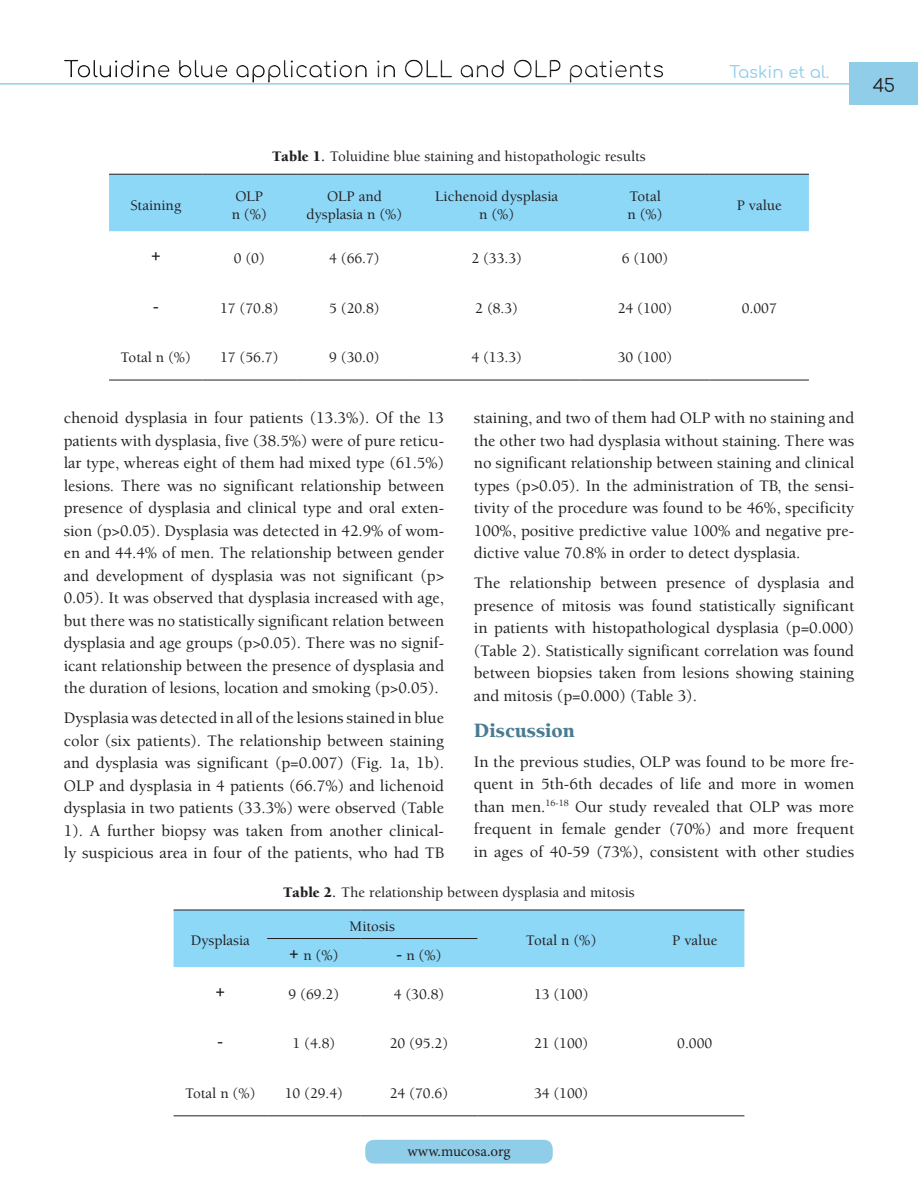
<style>
.page{position:relative;width:918px;height:1188px;background:#fff}
.page>*{position:absolute;margin:0;border:0;box-sizing:border-box;transform-origin:0 0}
.t1{font:21px "Berkeley Black Tr";color:#497c92}
.t2{font:18px "Comfortaa";color:#231f20}
.t3{font:16.5px/22.5px "Berkeley Regular Tr";color:#231f20;text-align:justify}
.t4{font:16.5px "Comfortaa";color:#90cde9}
.t5{font:16.5px "Arial";color:#231f20}
.t6{font:15px/18px "Berkeley Regular Tr";color:#231f20}
.t7{font:15px "Minion Pro";color:#231f20}
.s1{font-family:"Berkeley Black Tr"}
.s2{font-family:"Berkeley Bold Tr"}
.s3{font-family:"Arial";font-size:16.5px}
</style>
<div class="page">
<div style="left:365px;top:1140px;width:188px;height:24px;background:#90cde9;border-radius:9px"></div>
<div style="left:62px;top:58px;width:604px;height:28px;background:#231f20;opacity:.75"></div>
<hr style="left:0;top:83px;width:918px;height:2px;background:#90cde9">
<div style="left:850px;top:63px;width:68px;height:42px;background:#90cde9"></div>
<div style="left:109px;top:175px;width:700px;height:56px;background:#8dd7f7"></div>
<hr style="left:109px;top:174px;width:94px;height:1px;background:#231f20">
<hr style="left:203px;top:174px;width:93px;height:1px;background:#231f20">
<hr style="left:296px;top:174px;width:117px;height:1px;background:#231f20">
<hr style="left:413px;top:174px;width:168px;height:1px;background:#231f20">
<hr style="left:581px;top:174px;width:129px;height:1px;background:#231f20">
<hr style="left:710px;top:174px;width:99px;height:1px;background:#231f20">
<hr style="left:710px;top:380px;width:99px;height:1px;background:#231f20">
<hr style="left:109px;top:380px;width:94px;height:1px;background:#231f20">
<hr style="left:203px;top:380px;width:93px;height:1px;background:#231f20">
<hr style="left:296px;top:380px;width:117px;height:1px;background:#231f20">
<hr style="left:413px;top:380px;width:168px;height:1px;background:#231f20">
<hr style="left:581px;top:380px;width:129px;height:1px;background:#231f20">
<div style="left:174px;top:911px;width:570px;height:56px;background:#8dd7f7"></div>
<hr style="left:174px;top:910px;width:93px;height:1px;background:#231f20">
<hr style="left:267px;top:910px;width:94px;height:1px;background:#231f20">
<hr style="left:361px;top:910px;width:116px;height:1px;background:#231f20">
<hr style="left:477px;top:910px;width:168px;height:1px;background:#231f20">
<hr style="left:645px;top:910px;width:99px;height:1px;background:#231f20">
<hr style="left:645px;top:1115px;width:99px;height:1px;background:#231f20">
<hr style="left:174px;top:1115px;width:93px;height:1px;background:#231f20">
<hr style="left:267px;top:1115px;width:94px;height:1px;background:#231f20">
<hr style="left:361px;top:1115px;width:116px;height:1px;background:#231f20">
<hr style="left:477px;top:1115px;width:168px;height:1px;background:#231f20">
<hr style="left:267px;top:938px;width:94px;height:1px;background:#231f20">
<hr style="left:361px;top:938px;width:116px;height:1px;background:#231f20">
<p class="t4" style="left:730px;top:57px;width:101px">Taskin et al.</p>
<p class="t2" style="left:873px;top:69px;width:24px">45</p>
<p class="t6" style="left:272px;top:147px;width:375px"><span class="s1">Table 1</span><span class="s2">.</span> Toluidine blue staining and histopathologic results</p>
<p class="t6" style="left:130px;top:196px;width:52px">Staining</p>
<p class="t6" style="left:232px;top:187px;width:37px">OLP n (%)</p>
<p class="t6" style="left:307px;top:187px;width:97px;text-align:center">OLP and dysplasia n (%)</p>
<p class="t6" style="left:435px;top:187px;width:124px;text-align:center">Lichenoid dysplasia n (%)</p>
<p class="t6" style="left:628px;top:187px;width:37px">Total n (%)</p>
<p class="t6" style="left:737px;top:196px;width:47px">P value</p>
<p class="t5" style="left:151px;top:245px;width:11px">+</p>
<p class="t6" style="left:234px;top:249px;width:33px">0 (0)</p>
<p class="t6" style="left:329px;top:249px;width:52px">4 (66.7)</p>
<p class="t6" style="left:471px;top:249px;width:52px">2 (33.3)</p>
<p class="t6" style="left:622px;top:249px;width:48px">6 (100)</p>
<p class="t5" style="left:153px;top:295px;width:7px">-</p>
<p class="t6" style="left:220px;top:299px;width:60px">17 (70.8)</p>
<p class="t6" style="left:329px;top:299px;width:52px">5 (20.8)</p>
<p class="t6" style="left:475px;top:299px;width:44px">2 (8.3)</p>
<p class="t6" style="left:618px;top:299px;width:56px">24 (100)</p>
<p class="t6" style="left:742px;top:299px;width:37px">0.007</p>
<p class="t6" style="left:121px;top:348px;width:72px">Total n (%)</p>
<p class="t6" style="left:220px;top:348px;width:60px">17 (56.7)</p>
<p class="t6" style="left:329px;top:348px;width:52px">9 (30.0)</p>
<p class="t6" style="left:471px;top:348px;width:52px">4 (13.3)</p>
<p class="t6" style="left:618px;top:348px;width:56px">30 (100)</p>
<p class="t3" style="left:64px;top:407px;width:382px">chenoid dysplasia in four patients (13.3%). Of the 13 patients with dysplasia, five (38.5%) were of pure reticu&shy;lar type, whereas eight of them had mixed type (61.5%) lesions. There was no significant relationship between presence of dysplasia and clinical type and oral exten&shy;sion (p&gt;0.05). Dysplasia was detected in 42.9% of wom&shy;en and 44.4% of men. The relationship between gender and development of dysplasia was not significant (p&gt; 0.05). It was observed that dysplasia increased with age, but there was no statistically significant relation between dysplasia and age groups (p&gt;0.05). There was no signif&shy;icant relationship between the presence of dysplasia and the duration of lesions, location and smoking (p&gt;0.05).</p>
<p class="t3" style="left:64px;top:707px;width:382px">Dysplasia was detected in all of the lesions stained in blue color (six patients). The relationship between staining and dysplasia was significant (p=0.007) (Fig. 1a, 1b).<br>OLP and dysplasia in 4 patients (66.7%) and lichenoid dysplasia in two patients (33.3%) were observed (Table 1). A further biopsy was taken from another clinical&shy;ly suspicious area in four of the patients, who had TB</p>
<p class="t3" style="left:474px;top:407px;width:382px">staining, and two of them had OLP with no staining and the other two had dysplasia without staining. There was no significant relationship between staining and clinical types (p&gt;0.05). In the administration of TB, the sensi&shy;tivity of the procedure was found to be 46%, specificity 100%, positive predictive value 100% and negative pre&shy;dictive value 70.8% in order to detect dysplasia.</p>
<p class="t3" style="left:474px;top:572px;width:382px">The relationship between presence of dysplasia and presence of mitosis was found statistically significant in patients with histopathological dysplasia (p=0.000) (Table 2). Statistically significant correlation was found between biopsies taken from lesions showing staining and mitosis (p=0.000) (Table 3).</p>
<p class="t1" style="left:474px;top:718px;width:103px">Discussion</p>
<p class="t3" style="left:474px;top:750px;width:382px">In the previous studies, OLP was found to be more fre&shy;quent in 5th-6th decades of life and more in women than men.<sup>16-18</sup> Our study revealed that OLP was more frequent in female gender (70%) and more frequent in ages of 40-59 (73%), consistent with other studies</p>
<p class="t6" style="left:283px;top:883px;width:353px"><span class="s1">Table 2</span><span class="s2">.</span> The relationship between dysplasia and mitosis</p>
<p class="t6" style="left:191px;top:931px;width:61px">Dysplasia</p>
<p class="t6" style="left:350px;top:917px;width:47px">Mitosis</p>
<p class="t6" style="left:289px;top:946px;width:51px"><span class="s3">+</span> n (%)</p>
<p class="t6" style="left:396px;top:946px;width:47px"><span class="s3">-</span> n (%)</p>
<p class="t6" style="left:526px;top:931px;width:72px">Total n (%)</p>
<p class="t6" style="left:672px;top:931px;width:47px">P value</p>
<p class="t5" style="left:216px;top:981px;width:11px">+</p>
<p class="t6" style="left:289px;top:985px;width:52px">9 (69.2)</p>
<p class="t6" style="left:394px;top:985px;width:52px">4 (30.8)</p>
<p class="t6" style="left:534px;top:985px;width:56px">13 (100)</p>
<p class="t5" style="left:218px;top:1031px;width:7px">-</p>
<p class="t6" style="left:293px;top:1034px;width:44px">1 (4.8)</p>
<p class="t6" style="left:390px;top:1034px;width:60px">20 (95.2)</p>
<p class="t6" style="left:534px;top:1034px;width:56px">21 (100)</p>
<p class="t6" style="left:677px;top:1034px;width:37px">0.000</p>
<p class="t6" style="left:185px;top:1084px;width:72px">Total n (%)</p>
<p class="t6" style="left:285px;top:1084px;width:60px">10 (29.4)</p>
<p class="t6" style="left:390px;top:1084px;width:60px">24 (70.6)</p>
<p class="t6" style="left:534px;top:1084px;width:56px">34 (100)</p>
<p class="t7" style="left:407px;top:1141px;width:105px">www.mucosa.org</p>
</div>
